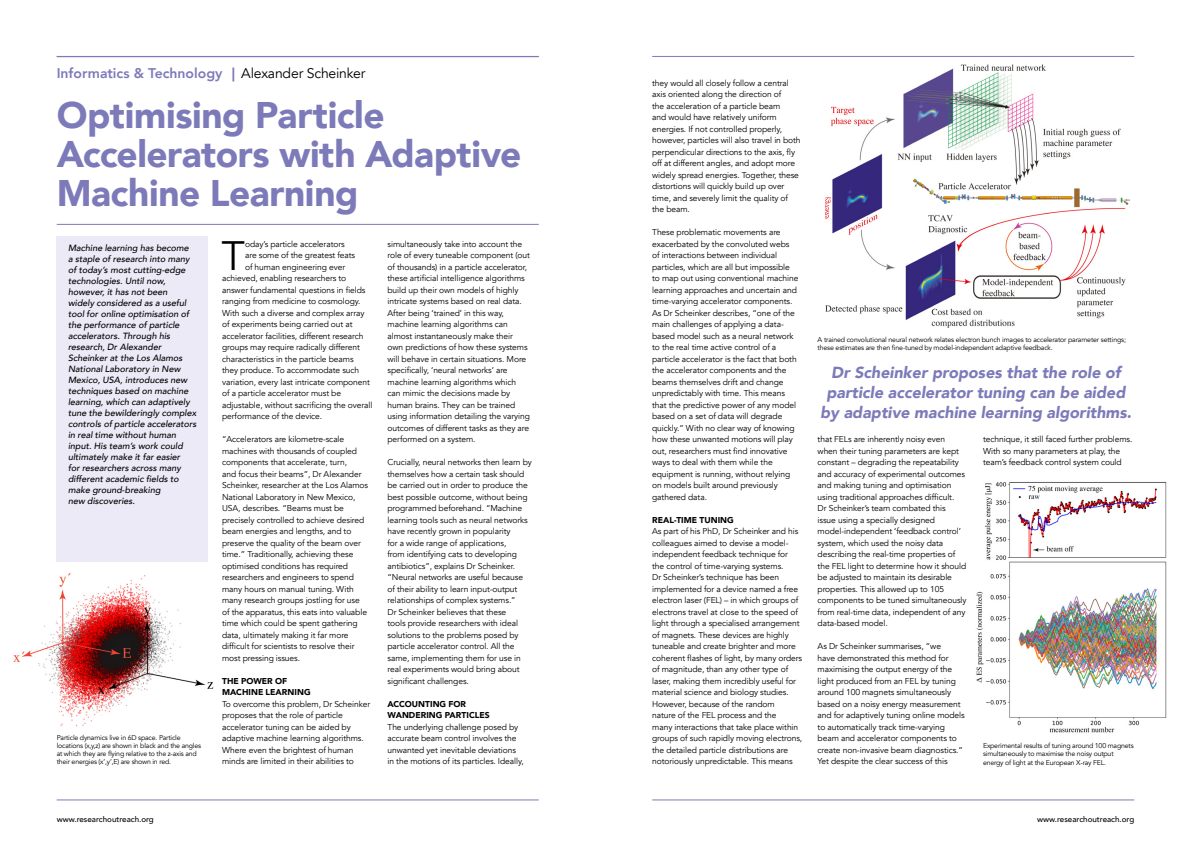
<style>
.page{position:relative;width:1191px;height:842px;background:#fff}
.page>*{position:absolute;margin:0;border:0;box-sizing:border-box;transform-origin:0 0}
.t1{font:41px "Avenir";color:#000}
.t2{font:900 37px/39px "Avenir";letter-spacing:-.01em;color:#7c7ab9}
.t3{font:italic 900 16px/20px "Avenir";color:#7c7ab9;text-align:center}
.t4{font:800 14px "Avenir";color:#7c7ab9}
.t5{font:italic 500 9px/11px "Avenir";color:#000}
.t6{font:8.5px/11.5px "Avenir";letter-spacing:-.01em;color:#000}
.t7{font:900 8.5px/11.5px "Avenir";letter-spacing:.005em;color:#000}
.t8{font:500 8px "Avenir";color:#000}
.t9{font:7px/8px "Avenir";letter-spacing:-.025em;color:#000}
.s1{font-weight:900}
.s2{font-weight:400;color:#000}
</style>
<div class="page">
<hr style="left:57px;top:800px;width:482px;height:1px;background:#7c7ab9">
<hr style="left:652px;top:800px;width:482px;height:1px;background:#7c7ab9">
<hr style="left:652px;top:56px;width:482px;height:1px;background:#7c7ab9">
<img style="left:13px;top:573px;width:201px;height:154px">
<hr style="left:57px;top:224px;width:482px;height:1px;background:#7c7ab9">
<hr style="left:57px;top:56px;width:482px;height:1px;background:#7c7ab9">
<div style="left:57px;top:236px;width:151px;height:325px;background:#ebeaf6"></div>
<img style="left:824px;top:64px;width:305px;height:264px">
<img style="left:976px;top:482px;width:191px;height:251px">
<h3 class="t4" style="left:57px;top:61px;width:310px">Informatics &amp; Technology <span class="s1">︱</span><span class="s2">Alexander Scheinker</span></h3>
<h2 class="t2" style="left:57px;top:94px;width:466px">Optimising Particle<br>Accelerators with Adaptive<br>Machine Learning</h2>
<p class="t5" style="left:68px;top:242px;width:130px">Machine learning has become<br>a staple of research into many of today’s most cutting-edge technologies. Until now, however, it has not been<br>widely considered as a useful tool for online optimisation of the performance of particle accelerators. Through his research, Dr Alexander<br>Scheinker at the Los Alamos<br>National Laboratory in New<br>Mexico, USA, introduces new techniques based on machine learning, which can adaptively tune the bewilderingly complex controls of particle accelerators in real time without human input. His team’s work could ultimately make it far easier<br>for researchers across many different academic fields to make ground-breaking<br>new discoveries.</p>
<h1 class="t1" style="left:221px;top:231px;width:25px">T</h1>
<p class="t6" style="left:245px;top:238px;width:101px">oday’s particle accelerators</p>
<p class="t6" style="left:387px;top:238px;width:144px">simultaneously take into account the role of every tuneable component (out of thousands) in a particle accelerator, these artificial intelligence algorithms build up their own models of highly intricate systems based on real data.<br>After being ‘trained’ in this way, machine learning algorithms can almost instantaneously make their own predictions of how these systems will behave in certain situations. More specifically, ‘neural networks’ are machine learning algorithms which can mimic the decisions made by human brains. They can be trained using information detailing the varying outcomes of different tasks as they are performed on a system.</p>
<p class="t6" style="left:387px;top:457px;width:146px">Crucially, neural networks then learn by themselves how a certain task should be carried out in order to produce the best possible outcome, without being programmed beforehand. “Machine learning tools such as neural networks have recently grown in popularity<br>for a wide range of applications,<br>from identifying cats to developing antibiotics”, explains Dr Scheinker. “Neural networks are useful because of their ability to learn input-output relationships of complex systems.”<br>Dr Scheinker believes that these<br>tools provide researchers with ideal solutions to the problems posed by particle accelerator control. All the same, implementing them for use in real experiments would bring about significant challenges.</p>
<p class="t7" style="left:387px;top:698px;width:104px">ACCOUNTING FOR<br>WANDERING PARTICLES</p>
<p class="t6" style="left:387px;top:721px;width:138px">The underlying challenge posed by accurate beam control involves the unwanted yet inevitable deviations in the motions of its particles. Ideally,</p>
<p class="t6" style="left:245px;top:250px;width:112px">are some of the greatest feats</p>
<p class="t6" style="left:245px;top:261px;width:102px">of human engineering ever</p>
<p class="t6" style="left:222px;top:273px;width:126px">achieved, enabling researchers to</p>
<p class="t6" style="left:222px;top:284px;width:145px">answer fundamental questions in fields</p>
<p class="t6" style="left:222px;top:296px;width:140px">ranging from medicine to cosmology.</p>
<p class="t6" style="left:222px;top:307px;width:144px">With such a diverse and complex array</p>
<p class="t6" style="left:222px;top:319px;width:132px">of experiments being carried out at</p>
<p class="t6" style="left:222px;top:330px;width:143px">accelerator facilities, different research</p>
<p class="t6" style="left:222px;top:342px;width:139px">groups may require radically different</p>
<p class="t6" style="left:222px;top:353px;width:133px">characteristics in the particle beams</p>
<p class="t6" style="left:222px;top:365px;width:139px">they produce. To accommodate such</p>
<p class="t6" style="left:222px;top:376px;width:149px">variation, every last intricate component</p>
<p class="t6" style="left:222px;top:388px;width:120px">of a particle accelerator must be</p>
<p class="t6" style="left:222px;top:399px;width:152px">adjustable, without sacrificing the overall</p>
<p class="t6" style="left:222px;top:411px;width:102px">performance of the device.</p>
<p class="t6" style="left:222px;top:434px;width:148px">“Accelerators are kilometre-scale machines with thousands of coupled components that accelerate, turn,<br>and focus their beams”, Dr Alexander Scheinker, researcher at the Los Alamos National Laboratory in New Mexico, USA, describes. “Beams must be precisely controlled to achieve desired beam energies and lengths, and to preserve the quality of the beam over time.” Traditionally, achieving these optimised conditions has required researchers and engineers to spend many hours on manual tuning. With many research groups jostling for use of the apparatus, this eats into valuable time which could be spent gathering data, ultimately making it far more difficult for scientists to resolve their most pressing issues.</p>
<p class="t7" style="left:222px;top:675px;width:90px">THE POWER OF<br>MACHINE LEARNING</p>
<p class="t6" style="left:222px;top:698px;width:150px">To overcome this problem, Dr Scheinker proposes that the role of particle accelerator tuning can be aided by adaptive machine learning algorithms.<br>Where even the brightest of human minds are limited in their abilities to</p>
<p class="t9" style="left:57px;top:734px;width:146px">Particle dynamics live in 6D space. Particle locations (x,y,z) are shown in black and the angles at which they are flying relative to the z-axis and their energies (x’,y’,E) are shown in red.</p>
<p class="t6" style="left:652px;top:77px;width:150px">they would all closely follow a central axis oriented along the direction of<br>the acceleration of a particle beam<br>and would have relatively uniform energies. If not controlled properly, however, particles will also travel in both perpendicular directions to the axis, fly off at different angles, and adopt more widely spread energies. Together, these distortions will quickly build up over time, and severely limit the quality of the beam.</p>
<p class="t6" style="left:652px;top:227px;width:148px">These problematic movements are exacerbated by the convoluted webs of interactions between individual particles, which are all but impossible to map out using conventional machine learning approaches and uncertain and time-varying accelerator components.<br>As Dr Scheinker describes, “one of the main challenges of applying a data&shy;based model such as a neural network to the real time active control of a particle accelerator is the fact that both the accelerator components and the beams themselves drift and change unpredictably with time. This means that the predictive power of any model based on a set of data will degrade quickly.” With no clear way of knowing how these unwanted motions will play out, researchers must find innovative ways to deal with them while the equipment is running, without relying on models built around previously gathered data.</p>
<p class="t7" style="left:652px;top:514px;width:83px">REAL-TIME TUNING</p>
<p class="t6" style="left:652px;top:526px;width:152px">As part of his PhD, Dr Scheinker and his colleagues aimed to devise a model&shy;independent feedback technique for the control of time-varying systems.<br>Dr Scheinker’s technique has been implemented for a device named a free electron laser (FEL) – in which groups of electrons travel at close to the speed of light through a specialised arrangement of magnets. These devices are highly tuneable and create brighter and more coherent flashes of light, by many orders of magnitude, than any other type of laser, making them incredibly useful for material science and biology studies.<br>However, because of the random<br>nature of the FEL process and the<br>many interactions that take place within groups of such rapidly moving electrons, the detailed particle distributions are notoriously unpredictable. This means</p>
<p class="t9" style="left:817px;top:335px;width:310px;line-height:8.5px">A trained convolutional neural network relates electron bunch images to accelerator parameter settings; these estimates are then fine-tuned by model-independent adaptive feedback.</p>
<h3 class="t3" style="left:820px;top:362px;width:313px">Dr Scheinker proposes that the role of particle accelerator tuning can be aided by adaptive machine learning algorithms.</h3>
<p class="t6" style="left:817px;top:434px;width:151px">that FELs are inherently noisy even when their tuning parameters are kept constant – degrading the repeatability and accuracy of experimental outcomes and making tuning and optimisation using traditional approaches difficult.<br>Dr Scheinker’s team combated this<br>issue using a specially designed model-independent ‘feedback control’ system, which used the noisy data describing the real-time properties of the FEL light to determine how it should be adjusted to maintain its desirable properties. This allowed up to 105 components to be tuned simultaneously from real-time data, independent of any data-based model.</p>
<p class="t6" style="left:817px;top:641px;width:149px">As Dr Scheinker summarises, “we<br>have demonstrated this method for maximising the output energy of the light produced from an FEL by tuning around 100 magnets simultaneously based on a noisy energy measurement and for adaptively tuning online models to automatically track time-varying beam and accelerator components to create non-invasive beam diagnostics.” Yet despite the clear success of this</p>
<p class="t6" style="left:983px;top:434px;width:151px">technique, it still faced further problems.<br>With so many parameters at play, the team’s feedback control system could</p>
<p class="t9" style="left:983px;top:741px;width:152px;line-height:8.5px">Experimental results of tuning around 100 magnets simultaneously to maximise the noisy output energy of light at the European X-ray FEL.</p>
<p class="t8" style="left:57px;top:812px;width:99px">www.researchoutreach.org</p>
<p class="t8" style="left:1037px;top:812px;width:99px">www.researchoutreach.org</p>
</div>
